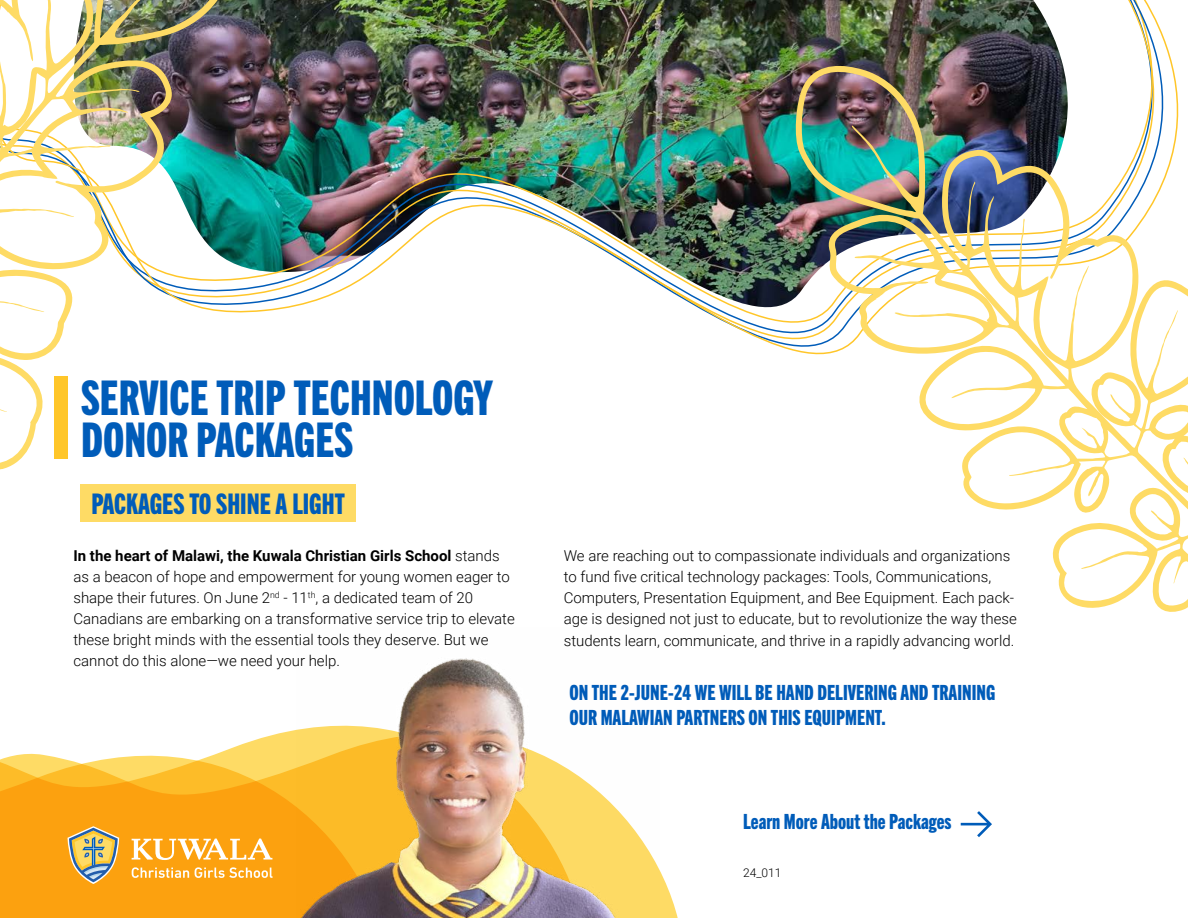
<style>
.page{position:relative;width:1188px;height:918px;background:#fff}
.page>*{position:absolute;margin:0;border:0;box-sizing:border-box;transform-origin:0 0}
.t1{font:48px/42px "Trade Gothic Next LT Pro Hv Cm";color:#005cb9}
.t2{font:28.5px "Trade Gothic Next LT Pro Hv Cm";color:#005cb9}
.t3{font:21px/25.2px "Trade Gothic Next LT Pro Hv Cm";color:#005cb9}
.t4{font:300 15px/21px "Roboto";color:#000}
.t5{font:300 12px "Roboto";color:#000}
.s1{font-weight:700}
</style>
<div class="page">
<svg style="left:240px;top:730px;width:56px;height:15px"></svg>
<svg style="left:0;top:745px;width:296px;height:173px;background:#fcb02b"></svg>
<div style="left:80px;top:484px;width:275px;height:38px;background:#fedb65"></div>
<svg style="left:132px;top:839px;width:140px;height:21px"></svg>
<svg style="left:132px;top:867px;width:57px;height:11px"></svg>
<svg style="left:195px;top:867px;width:78px;height:11px"></svg>
<svg style="left:68px;top:826px;width:51px;height:58px;background:#c5ac6a"></svg>
<img style="left:235px;top:0;width:938px;height:352px">
<img style="left:796px;top:66px;width:392px;height:546px">
<img style="left:0;top:0;width:235px;height:470px">
<svg style="left:961px;top:811px;width:31px;height:26px"></svg>
<img style="left:296px;top:658px;width:363px;height:260px">
<h1 class="t1" style="left:81px;top:374px;width:413px">SERVICE TRIP TECHNOLOGY<br>DONOR PACKAGES</h1>
<h2 class="t2" style="left:92px;top:484px;width:255px">PACKAGES TO SHINE A LIGHT</h2>
<p class="t4" style="left:73px;top:545px;width:443px"><span class="s1">In the heart of Malawi, the Kuwala Christian Girls School</span> stands as a beacon of hope and empowerment for young women eager to shape their futures. On June 2<sup>nd</sup> - 11<sup>th</sup>, a dedicated team of 20<br>Canadians are embarking on a transformative service trip to elevate these bright minds with the essential tools they deserve. But we cannot do this alone—we need your help.</p>
<p class="t4" style="left:564px;top:545px;width:455px">We are reaching out to compassionate individuals and organizations to fund five critical technology packages: Tools, Communications, Computers, Presentation Equipment, and Bee Equipment. Each pack&shy;age is designed not just to educate, but to revolutionize the way these students learn, communicate, and thrive in a rapidly advancing world.</p>
<h3 class="t3" style="left:569px;top:678px;width:427px">ON THE 2-JUNE-24 WE WILL BE HAND DELIVERING AND TRAINING<br>OUR MALAWIAN PARTNERS ON THIS EQUIPMENT.</h3>
<h3 class="t3" style="left:743px;top:808px;width:210px">Learn More About the Packages</h3>
<p class="t5" style="left:743px;top:865px;width:40px">24_011</p>
</div>
